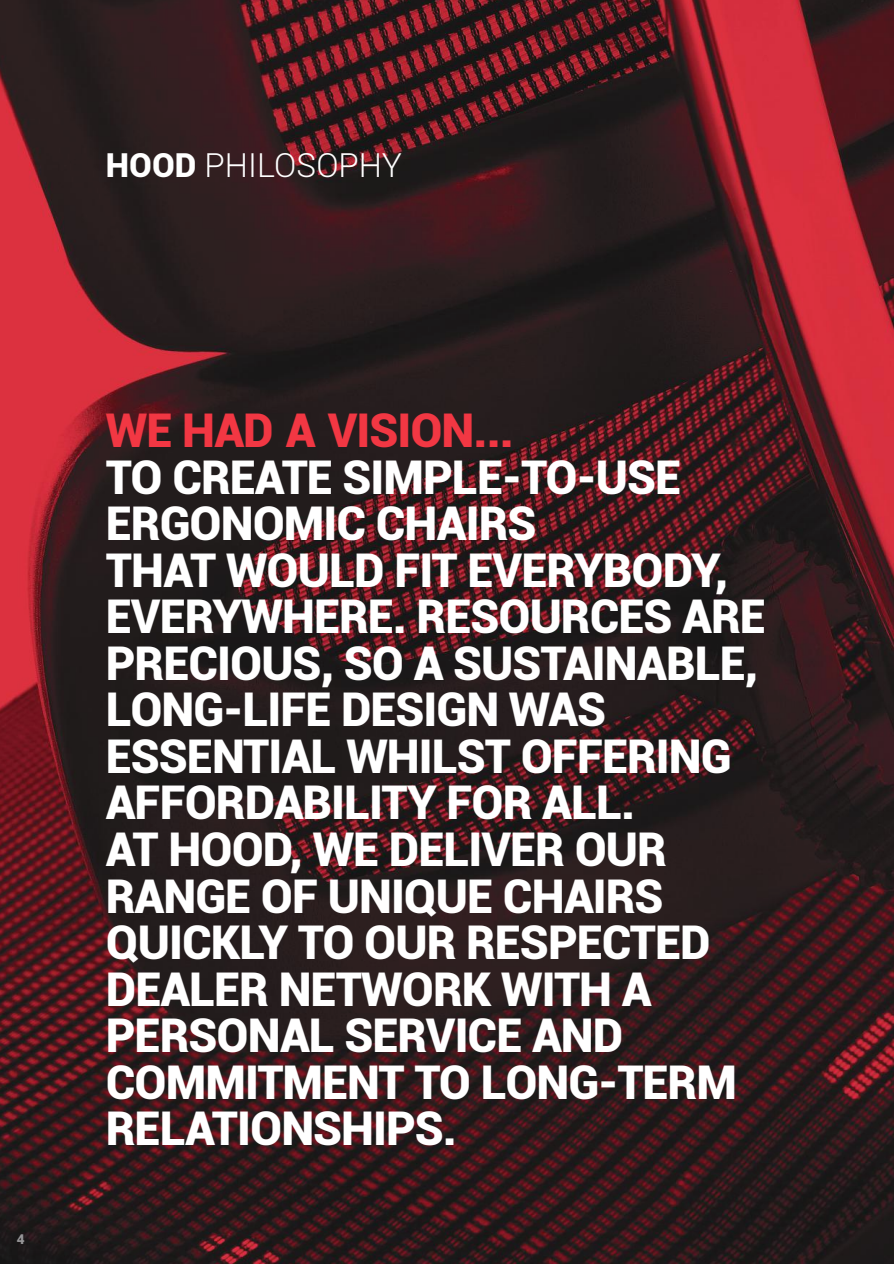
<style>
.page{position:relative;width:894px;height:1264px;background:#fff}
.page>*{position:absolute;margin:0;border:0;box-sizing:border-box;transform-origin:0 0}
.t1{font:900 46.5px/46.5px "Roboto";letter-spacing:-.02em;color:#fff}
.t2{font:900 46.5px "Roboto";letter-spacing:-.02em;color:#f23743}
.t3{font:300 33px "Roboto";color:#fff}
.t4{font:900 13.5px "Roboto";color:#969698}
.s1{font-weight:900}
</style>
<div class="page">
<div style="left:0;top:0;width:893px;height:1263px;background:#241f1f;opacity:.1"></div>
<p class="t3" style="left:106px;top:146px;width:297px"><span class="s1">HOOD</span> PHILOSOPHY</p>
<p class="t4" style="left:17px;top:1231px;width:9px">4</p>
<p class="t2" style="left:106px;top:404px;width:409px">WE HAD A VISION...</p>
<p class="t1" style="left:106px;top:454px;width:661px">TO CREATE SIMPLE-TO-USE<br>ERGONOMIC CHAIRS<br>THAT WOULD FIT EVERYBODY,<br>EVERYWHERE. RESOURCES ARE<br>PRECIOUS, SO A SUSTAINABLE,<br>LONG-LIFE DESIGN WAS<br>ESSENTIAL WHILST OFFERING<br>AFFORDABILITY FOR ALL.<br>AT HOOD, WE DELIVER OUR<br>RANGE OF UNIQUE CHAIRS<br>QUICKLY TO OUR RESPECTED<br>DEALER NETWORK WITH A<br>PERSONAL SERVICE AND<br>COMMITMENT TO LONG-TERM<br>RELATIONSHIPS.</p>
</div>
